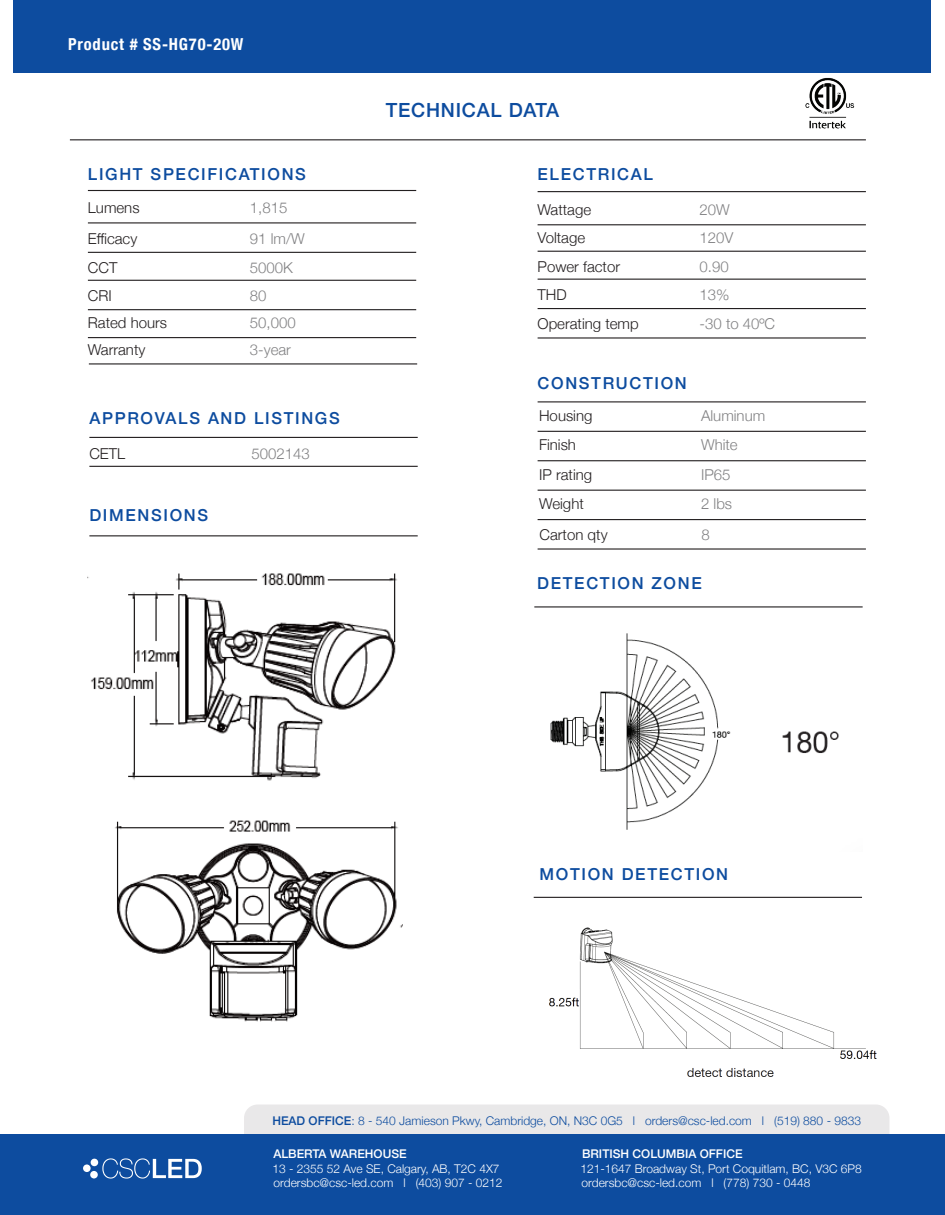
<style>
.page{position:relative;width:945px;height:1215px;background:#fff}
.page>*{position:absolute;margin:0;border:0;box-sizing:border-box;transform-origin:0 0}
.t1{font:500 19.5px "Helvetica Neue";letter-spacing:.04em;color:#0d4c9f}
.t2{font:500 16.5px "Helvetica Neue";letter-spacing:.1em;color:#0d4c9f}
.t3{font:700 condensed 16.5px "Helvetica Neue";letter-spacing:.05em;color:#fff}
.t4{font:300 15px "Helvetica Neue";color:#231f20}
.t5{font:300 15px "Helvetica Neue";color:#818183}
.t6{font:300 12px/14.4px "Helvetica Neue";color:#fff}
.t7{font:300 12px "Helvetica Neue";color:#0d4c9f}
.s1{font-weight:500}
</style>
<div class="page">
<div style="left:14px;top:0;width:918px;height:73px;background:#0d4c9f"></div>
<hr style="left:88px;top:190px;width:328px;height:1px;background:#231f20">
<hr style="left:89px;top:466px;width:329px;height:1px;background:#231f20">
<hr style="left:88px;top:222px;width:328px;height:1px;background:#231f20">
<hr style="left:88px;top:252px;width:328px;height:1px;background:#231f20">
<hr style="left:88px;top:280px;width:328px;height:1px;background:#231f20">
<hr style="left:88px;top:309px;width:328px;height:1px;background:#231f20">
<hr style="left:88px;top:337px;width:328px;height:1px;background:#231f20">
<hr style="left:89px;top:437px;width:329px;height:1px;background:#231f20">
<hr style="left:70px;top:139px;width:796px;height:1px;background:#231f20">
<hr style="left:538px;top:191px;width:328px;height:1px;background:#231f20">
<hr style="left:538px;top:224px;width:328px;height:1px;background:#231f20">
<hr style="left:538px;top:251px;width:328px;height:1px;background:#231f20">
<hr style="left:538px;top:279px;width:328px;height:1px;background:#231f20">
<hr style="left:538px;top:308px;width:328px;height:1px;background:#231f20">
<hr style="left:538px;top:401px;width:328px;height:1px;background:#231f20">
<hr style="left:89px;top:535px;width:329px;height:1px;background:#231f20">
<hr style="left:538px;top:337px;width:328px;height:2px;background:#231f20">
<hr style="left:538px;top:431px;width:328px;height:1px;background:#231f20">
<hr style="left:538px;top:460px;width:328px;height:1px;background:#231f20">
<hr style="left:538px;top:490px;width:328px;height:1px;background:#231f20">
<hr style="left:538px;top:519px;width:328px;height:1px;background:#231f20">
<hr style="left:538px;top:548px;width:328px;height:2px;background:#231f20">
<img style="left:805px;top:78px;width:50px;height:51px">
<div style="left:244px;top:1105px;width:646px;height:29px;background:#e9e8e9"></div>
<div style="left:0;top:1134px;width:945px;height:81px;background:#0d4c9f"></div>
<svg style="left:102px;top:1158px;width:100px;height:21px"></svg>
<div style="left:83px;top:1164px;width:8px;height:8px;background:#fff;border-radius:50%"></div>
<div style="left:90px;top:1171px;width:8px;height:7px;background:#fff;border-radius:50%"></div>
<div style="left:91px;top:1159px;width:7px;height:7px;background:#fff;border-radius:50%"></div>
<img style="left:115px;top:820px;width:287px;height:202px">
<img style="left:88px;top:573px;width:309px;height:208px">
<img style="left:550px;top:633px;width:289px;height:197px">
<img style="left:549px;top:927px;width:328px;height:150px">
<hr style="left:534px;top:606px;width:329px;height:2px;background:#231f20">
<hr style="left:534px;top:897px;width:328px;height:1px;background:#231f20">
<hr style="left:89px;top:363px;width:328px;height:1px;background:#231f20">
<p class="t3" style="left:68px;top:31px;width:177px">Product # SS-HG70-20W</p>
<p class="t2" style="left:88px;top:160px;width:220px">LIGHT SPECIFICATIONS</p>
<p class="t4" style="left:88px;top:195px;width:53px">Lumens</p>
<p class="t5" style="left:250px;top:195px;width:39px">1,815</p>
<p class="t4" style="left:88px;top:227px;width:51px">Efficacy</p>
<p class="t5" style="left:250px;top:227px;width:56px">91 lm/W</p>
<p class="t4" style="left:88px;top:255px;width:31px">CCT</p>
<p class="t5" style="left:250px;top:255px;width:45px">5000K</p>
<p class="t4" style="left:88px;top:284px;width:25px">CRI</p>
<p class="t5" style="left:250px;top:284px;width:18px">80</p>
<p class="t4" style="left:88px;top:311px;width:81px">Rated hours</p>
<p class="t5" style="left:250px;top:311px;width:47px">50,000</p>
<p class="t4" style="left:88px;top:338px;width:59px">Warranty</p>
<p class="t5" style="left:250px;top:338px;width:43px">3-year</p>
<p class="t2" style="left:89px;top:404px;width:252px">APPROVALS AND LISTINGS</p>
<p class="t4" style="left:89px;top:441px;width:37px">CETL</p>
<p class="t5" style="left:251px;top:441px;width:60px">5002143</p>
<p class="t2" style="left:89px;top:502px;width:120px">DIMENSIONS</p>
<p class="t1" style="left:386px;top:94px;width:175px">TECHNICAL DATA</p>
<p class="t2" style="left:538px;top:160px;width:117px">ELECTRICAL</p>
<p class="t4" style="left:538px;top:197px;width:55px">Wattage</p>
<p class="t5" style="left:700px;top:197px;width:32px">20W</p>
<p class="t4" style="left:538px;top:226px;width:49px">Voltage</p>
<p class="t5" style="left:700px;top:226px;width:35px">120V</p>
<p class="t4" style="left:538px;top:254px;width:84px">Power factor</p>
<p class="t5" style="left:700px;top:254px;width:31px">0.90</p>
<p class="t4" style="left:538px;top:283px;width:31px">THD</p>
<p class="t5" style="left:700px;top:283px;width:32px">13%</p>
<p class="t4" style="left:538px;top:311px;width:103px">Operating temp</p>
<p class="t5" style="left:700px;top:311px;width:77px">-30 to 40ºC</p>
<p class="t2" style="left:538px;top:370px;width:151px">CONSTRUCTION</p>
<p class="t4" style="left:539px;top:404px;width:55px">Housing</p>
<p class="t5" style="left:701px;top:404px;width:66px">Aluminum</p>
<p class="t4" style="left:539px;top:433px;width:38px">Finish</p>
<p class="t5" style="left:701px;top:433px;width:38px">White</p>
<p class="t4" style="left:539px;top:463px;width:55px">IP rating</p>
<p class="t5" style="left:701px;top:463px;width:31px">IP65</p>
<p class="t4" style="left:539px;top:492px;width:46px">Weight</p>
<p class="t5" style="left:701px;top:492px;width:33px">2 lbs</p>
<p class="t4" style="left:540px;top:523px;width:70px">Carton qty</p>
<p class="t5" style="left:702px;top:523px;width:10px">8</p>
<p class="t2" style="left:537px;top:570px;width:166px">DETECTION ZONE</p>
<p class="t2" style="left:540px;top:861px;width:190px">MOTION DETECTION</p>
<p class="t7" style="left:272px;top:1111px;width:590px"><span class="s1">HEAD OFFICE</span>: 8 - 540 Jamieson Pkwy, Cambridge, ON, N3C 0G5 l orders@csc-led.com l (519) 880 - 9833</p>
<p class="t6" style="left:580px;top:1146px;width:283px"><span class="s1">BRITISH COLUMBIA OFFICE<br></span>121-1647 Broadway St, Port Coquitlam, BC, V3C 6P8</p>
<p class="t6" style="left:582px;top:1175px;width:231px">ordersbc@csc-led.com l (778) 730 - 0448</p>
<p class="t6" style="left:272px;top:1146px;width:232px"><span class="s1">ALBERTA WAREHOUSE<br></span>13 - 2355 52 Ave SE, Calgary, AB, T2C 4X7 ordersbc@csc-led.com l (403) 907 - 0212</p>
</div>
